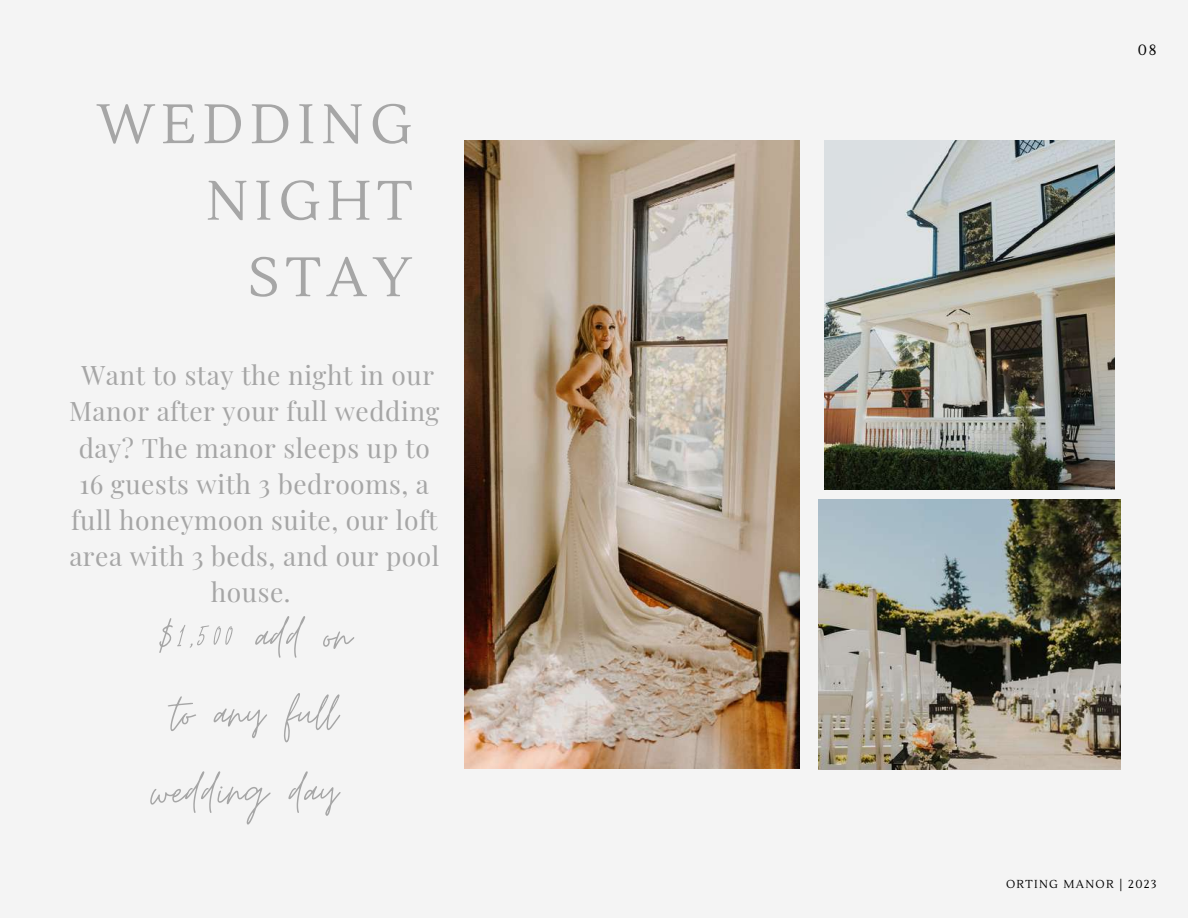
<style>
.page{position:relative;width:1188px;height:918px;background:#f4f4f4}
.page>*{position:absolute;margin:0;border:0;box-sizing:border-box;transform-origin:0 0}
.t1{font:55.8px/77.7px "Moon Time";color:#a6a6a6;text-align:center}
.t2{font:55.35px/76.5px "Lustria";letter-spacing:.115em;color:#a6a6a6;text-align:right}
.t3{font:26.4px/36.2px "Playfair Display";letter-spacing:.02em;color:#a6a6a6;text-align:center}
.t4{font:14.85px "Lustria";color:#000}
.t5{font:11.55px "Lustria";letter-spacing:.115em;color:#000}
</style>
<div class="page">
<img style="left:465px;top:141px;width:335px;height:628px">
<img style="left:818px;top:499px;width:303px;height:270px">
<img style="left:824px;top:141px;width:291px;height:349px">
<h2 class="t2" style="left:97px;top:87px;width:317px">WEDDING<br>NIGHT<br>STAY</h2>
<p class="t3" style="left:69px;top:356px;width:372px">Want to stay the night in our<br>Manor after your full wedding day? The manor sleeps up to<br>16 guests with 3 bedrooms, a full honeymoon suite, our loft area with 3 beds, and our pool house.</p>
<h1 class="t1" style="left:151px;top:598px;width:202px">$1,500 add on to any full wedding day</h1>
<p class="t4" style="left:1138px;top:41px;width:20px">08</p>
<p class="t5" style="left:1006px;top:877px;width:152px">ORTING MANOR | 2023</p>
</div>
